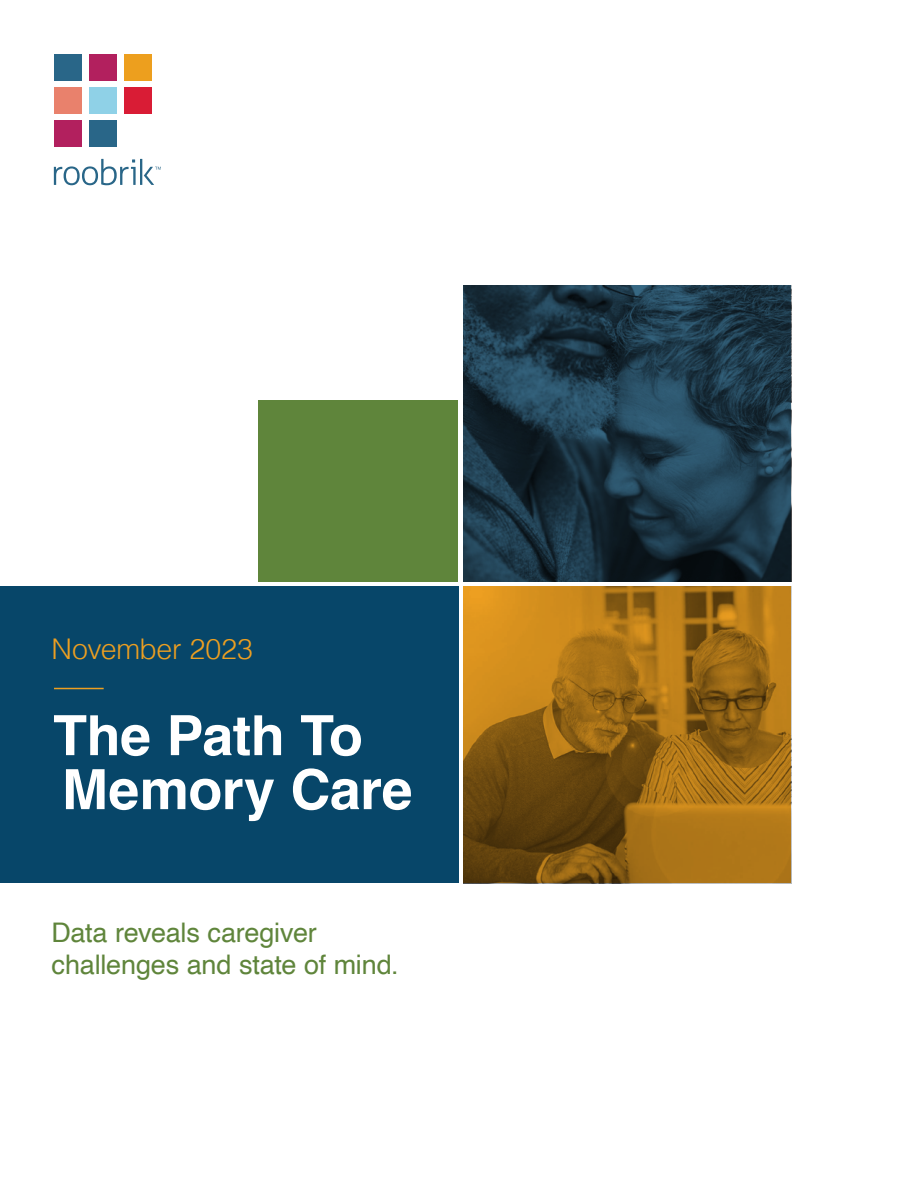
<style>
.page{position:relative;width:918px;height:1188px;background:#fff}
.page>*{position:absolute;margin:0;border:0;box-sizing:border-box;transform-origin:0 0}
.t1{font:700 55.5px/54px "Helvetica";letter-spacing:-.005em;color:#fff}
.t2{font:300 28.5px "Helvetica";letter-spacing:-.01em;color:#ed9f21}
.t3{font:27px/32.4px "Helvetica";letter-spacing:-.01em;color:#5f853b}
</style>
<div class="page">
<div style="left:0;top:586px;width:459px;height:298px;background:#074669"></div>
<div style="left:258px;top:401px;width:200px;height:181px;background:#5f853b"></div>
<svg style="left:54px;top:159px;width:107px;height:26px"></svg>
<div style="left:54px;top:54px;width:27px;height:26px;background:#296688"></div>
<div style="left:89px;top:54px;width:28px;height:26px;background:#b2205e"></div>
<div style="left:124px;top:54px;width:28px;height:26px;background:#ed9f1e"></div>
<div style="left:54px;top:87px;width:27px;height:26px;background:#e9816c"></div>
<div style="left:89px;top:87px;width:28px;height:26px;background:#8fd1e7"></div>
<div style="left:89px;top:121px;width:28px;height:26px;background:#296688"></div>
<div style="left:54px;top:121px;width:27px;height:26px;background:#b2205e"></div>
<div style="left:124px;top:87px;width:28px;height:26px;background:#d91c35"></div>
<svg style="left:464px;top:285px;width:327px;height:297px;background:#1c3646"></svg>
<svg style="left:464px;top:586px;width:327px;height:298px;background:#9c6916"></svg>
<hr style="left:54px;top:688px;width:50px;height:1px;background:#ed9f21">
<p class="t2" style="left:52px;top:625px;width:203px">November 2023</p>
<h1 class="t1" style="left:53px;top:709px;width:361px">The Path To<br>Memory Care</h1>
<p class="t3" style="left:52px;top:917px;width:349px">Data reveals caregiver challenges and state of mind.</p>
</div>
